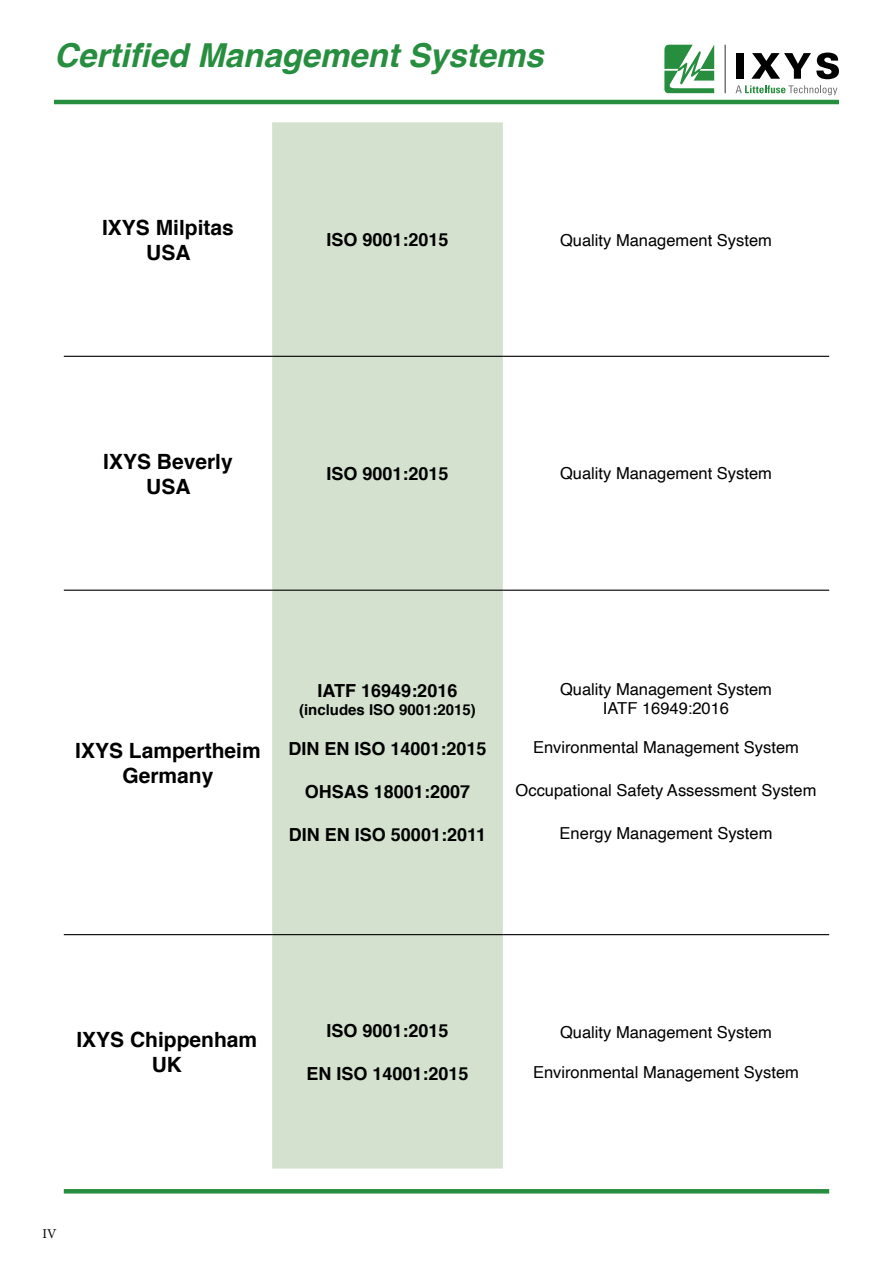
<style>
.page{position:relative;width:893px;height:1263px;background:#fff}
.page>*{position:absolute;margin:0;border:0;box-sizing:border-box;transform-origin:0 0}
.t1{font:italic 700 33px "Helvetica";color:#278e3f}
.t2{font:700 21px/25.2px "Helvetica";color:#000;text-align:center}
.t3{font:700 21px "Helvetica";color:#000}
.t4{font:700 18px "Helvetica";color:#000}
.t5{font:16.5px/19.8px "Helvetica";color:#000;text-align:center}
.t6{font:700 15px "Helvetica";color:#000}
.t7{font:13.5px "Minion Pro";color:#000}
</style>
<div class="page">
<hr style="left:54px;top:100px;width:785px;height:4px;background:#278e3f">
<div style="left:272px;top:122px;width:231px;height:1046px;background:#d3e1ce"></div>
<hr style="left:64px;top:356px;width:208px;height:1px;background:#000">
<hr style="left:272px;top:356px;width:231px;height:1px;background:#000">
<hr style="left:503px;top:356px;width:326px;height:1px;background:#000">
<hr style="left:64px;top:590px;width:208px;height:1px;background:#000">
<hr style="left:272px;top:590px;width:231px;height:1px;background:#000">
<hr style="left:503px;top:590px;width:326px;height:1px;background:#000">
<hr style="left:64px;top:934px;width:208px;height:1px;background:#000">
<hr style="left:272px;top:934px;width:231px;height:1px;background:#000">
<hr style="left:503px;top:934px;width:326px;height:1px;background:#000">
<hr style="left:64px;top:1189px;width:765px;height:4px;background:#278e3f">
<svg style="left:664px;top:45px;width:50px;height:48px"></svg>
<div style="left:736px;top:53px;width:7px;height:26px;background:#000"></div>
<svg style="left:751px;top:53px;width:88px;height:26px"></svg>
<svg style="left:736px;top:85px;width:101px;height:10px"></svg>
<hr style="left:724px;top:45px;width:2px;height:48px;background:#6f6f6f">
<h1 class="t1" style="left:54px;top:28px;width:491px">Certified Management Systems</h1>
<p class="t2" style="left:102px;top:215px;width:133px">IXYS Milpitas<br>USA</p>
<p class="t4" style="left:326px;top:225px;width:124px">ISO 9001:2015</p>
<p class="t5" style="left:560px;top:230px;width:213px">Quality Management System</p>
<p class="t2" style="left:103px;top:449px;width:131px">IXYS Beverly<br>USA</p>
<p class="t4" style="left:326px;top:459px;width:124px">ISO 9001:2015</p>
<p class="t5" style="left:560px;top:464px;width:213px">Quality Management System</p>
<p class="t2" style="left:75px;top:738px;width:187px">IXYS Lampertheim<br>Germany</p>
<p class="t4" style="left:318px;top:676px;width:141px">IATF 16949:2016</p>
<p class="t6" style="left:299px;top:698px;width:178px">(includes ISO 9001:2015)</p>
<p class="t4" style="left:288px;top:734px;width:200px">DIN EN ISO 14001:2015</p>
<p class="t4" style="left:305px;top:777px;width:167px">OHSAS 18001:2007</p>
<p class="t4" style="left:289px;top:820px;width:199px">DIN EN ISO 50001:2011</p>
<p class="t5" style="left:560px;top:679px;width:213px">Quality Management System<br>IATF 16949:2016</p>
<p class="t5" style="left:533px;top:738px;width:267px">Environmental Management System</p>
<p class="t5" style="left:516px;top:780px;width:302px">Occupational Safety Assessment System</p>
<p class="t5" style="left:560px;top:824px;width:214px">Energy Management System</p>
<p class="t2" style="left:76px;top:1027px;width:182px">IXYS Chippenham</p>
<p class="t3" style="left:152px;top:1048px;width:32px">UK</p>
<p class="t4" style="left:326px;top:1016px;width:124px">ISO 9001:2015</p>
<p class="t4" style="left:306px;top:1059px;width:164px">EN ISO 14001:2015</p>
<p class="t7" style="left:43px;top:1224px;width:16px">IV</p>
<p class="t5" style="left:560px;top:1023px;width:213px">Quality Management System</p>
<p class="t5" style="left:533px;top:1062px;width:267px">Environmental Management System</p>
</div>
